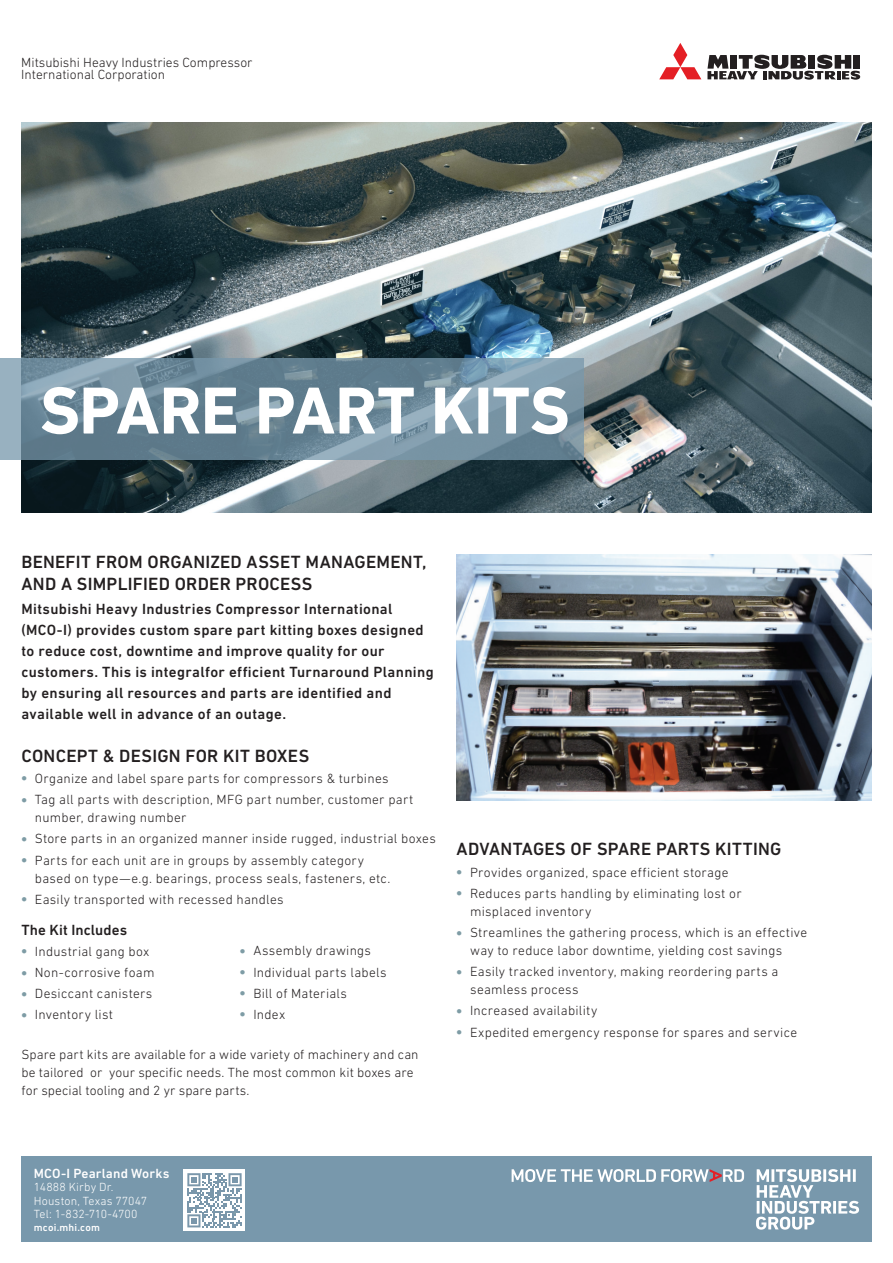
<style>
.page{position:relative;width:893px;height:1263px;background:#fff}
.page>*{position:absolute;margin:0;border:0;box-sizing:border-box;transform-origin:0 0}
.MHI_Leaflet_MAIN_BIG{font:700 67.5px "DIN Next LT Pro";letter-spacing:-.005em;color:#fff}
.MHI_Leaflet_Title_1{font:500 18px/21.6px "DIN Next LT Pro";letter-spacing:.015em;color:#231f20}
.MHI_Leaflet_Intro{font:500 15px/21px "DIN Next LT Pro";letter-spacing:.025em;color:#231f20}
.MHI_Leaflet_Title_2{font:500 15px "DIN Next LT Pro";letter-spacing:.005em;color:#231f20}
.MHI_Leaflet_Copy{font:300 13.5px/18px "DIN Next LT Pro";letter-spacing:.02em;color:#231f20}
.MHI_Leaflet_Copy-2{font:300 13.5px "DIN Next LT Pro";color:#231f20}
.t1{font:500 13.5px "DIN Next LT Pro";letter-spacing:.01em;color:#fff}
.t2{font:300 12px "DIN Next LT Pro";letter-spacing:.01em;color:#fff}
.t3{font:500 10.5px "DIN Next LT Pro";letter-spacing:.015em;color:#fff}
.s1{color:#7e9ca5}
</style>
<div class="page">
<div style="left:21px;top:1156px;width:851px;height:86px;background:#7898ac"></div>
<svg style="left:756px;top:1169px;width:103px;height:61px"></svg>
<svg style="left:512px;top:1169px;width:232px;height:13px"></svg>
<img style="left:21px;top:122px;width:851px;height:390px">
<svg style="left:0;top:358px;width:583px;height:101px"></svg>
<img style="left:457px;top:555px;width:415px;height:245px">
<svg style="left:707px;top:55px;width:153px;height:25px"></svg>
<svg style="left:659px;top:43px;width:42px;height:36px"></svg>
<div style="left:184px;top:1169px;width:61px;height:62px;background:#fff"></div>
<svg style="left:187px;top:1173px;width:55px;height:54px"></svg>
<p class="MHI_Leaflet_Copy-2" style="left:21px;top:55px;width:233px">Mitsubishi Heavy Industries Compressor</p>
<p class="MHI_Leaflet_Copy-2" style="left:21px;top:67px;width:145px">International Corporation</p>
<p class="MHI_Leaflet_MAIN_BIG" style="left:40px;top:371px;width:531px">SPARE PART KITS</p>
<p class="MHI_Leaflet_Title_1" style="left:21px;top:551px;width:406px">BENEFIT FROM ORGANIZED ASSET MANAGEMENT,<br>AND A SIMPLIFIED ORDER PROCESS</p>
<p class="MHI_Leaflet_Intro" style="left:21px;top:598px;width:414px">Mitsubishi Heavy Industries Compressor International (MCO-I) provides custom spare part kitting boxes designed to reduce cost, downtime and improve quality for our customers. This is integralfor efficient Turnaround Planning by ensuring all resources and parts are identified and available well in advance of an outage.</p>
<p class="MHI_Leaflet_Title_1" style="left:21px;top:745px;width:289px">CONCEPT &amp; DESIGN FOR KIT BOXES</p>
<p class="MHI_Leaflet_Copy" style="left:21px;top:769px;width:369px"><span class="s1">●</span> Organize and label spare parts for compressors &amp; turbines</p>
<p class="MHI_Leaflet_Copy" style="left:35px;top:790px;width:380px;text-indent:-14px"><span class="s1">●</span> Tag all parts with description, MFG part number, customer part number, drawing number</p>
<p class="MHI_Leaflet_Copy" style="left:21px;top:830px;width:416px"><span class="s1">●</span> Store parts in an organized manner inside rugged, industrial boxes</p>
<p class="MHI_Leaflet_Copy" style="left:35px;top:851px;width:357px;text-indent:-14px"><span class="s1">●</span> Parts for each unit are in groups by assembly category based on type—e.g. bearings, process seals, fasteners, etc.</p>
<p class="MHI_Leaflet_Copy" style="left:21px;top:890px;width:264px"><span class="s1">●</span> Easily transported with recessed handles</p>
<p class="MHI_Leaflet_Title_2" style="left:21px;top:921px;width:107px">The Kit Includes</p>
<p class="MHI_Leaflet_Copy" style="left:21px;top:942px;width:129px"><span class="s1">●</span> Industrial gang box</p>
<p class="MHI_Leaflet_Copy" style="left:21px;top:963px;width:135px"><span class="s1">●</span> Non-corrosive foam</p>
<p class="MHI_Leaflet_Copy" style="left:21px;top:984px;width:132px"><span class="s1">●</span> Desiccant canisters</p>
<p class="MHI_Leaflet_Copy" style="left:21px;top:1006px;width:93px"><span class="s1">●</span> Inventory list</p>
<p class="MHI_Leaflet_Copy" style="left:21px;top:1045px;width:399px">Spare part kits are available for a wide variety of machinery and can be tailored or your specific needs. The most common kit boxes are for special tooling and 2 yr spare parts.</p>
<p class="MHI_Leaflet_Copy" style="left:240px;top:941px;width:133px"><span class="s1">●</span> Assembly drawings</p>
<p class="MHI_Leaflet_Copy" style="left:240px;top:963px;width:148px"><span class="s1">●</span> Individual parts labels</p>
<p class="MHI_Leaflet_Copy" style="left:240px;top:984px;width:109px"><span class="s1">●</span> Bill of Materials</p>
<p class="MHI_Leaflet_Copy" style="left:240px;top:1005px;width:47px"><span class="s1">●</span> Index</p>
<p class="MHI_Leaflet_Title_1" style="left:457px;top:838px;width:326px">ADVANTAGES OF SPARE PARTS KITTING</p>
<p class="MHI_Leaflet_Copy" style="left:457px;top:863px;width:274px"><span class="s1">●</span> Provides organized, space efficient storage</p>
<p class="MHI_Leaflet_Copy" style="left:470px;top:884px;width:273px;text-indent:-14px"><span class="s1">●</span> Reduces parts handling by eliminating lost or misplaced inventory</p>
<p class="MHI_Leaflet_Copy" style="left:470px;top:923px;width:339px;text-indent:-14px"><span class="s1">●</span> Streamlines the gathering process, which is an effective way to reduce labor downtime, yielding cost savings</p>
<p class="MHI_Leaflet_Copy" style="left:470px;top:962px;width:310px;text-indent:-14px"><span class="s1">●</span> Easily tracked inventory, making reordering parts a seamless process</p>
<p class="MHI_Leaflet_Copy" style="left:457px;top:1002px;width:142px"><span class="s1">●</span> Increased availability</p>
<p class="MHI_Leaflet_Copy" style="left:457px;top:1023px;width:342px"><span class="s1">●</span> Expedited emergency response for spares and service</p>
<p class="t1" style="left:34px;top:1165px;width:137px">MCO-I Pearland Works</p>
<p class="t2" style="left:34px;top:1180px;width:81px">14888 Kirby Dr.</p>
<p class="t2" style="left:34px;top:1194px;width:115px">Houston, Texas 77047</p>
<p class="t2" style="left:34px;top:1207px;width:105px">Tel: 1-832-710-4700</p>
<p class="t3" style="left:34px;top:1221px;width:67px">mcoi.mhi.com</p>
</div>
